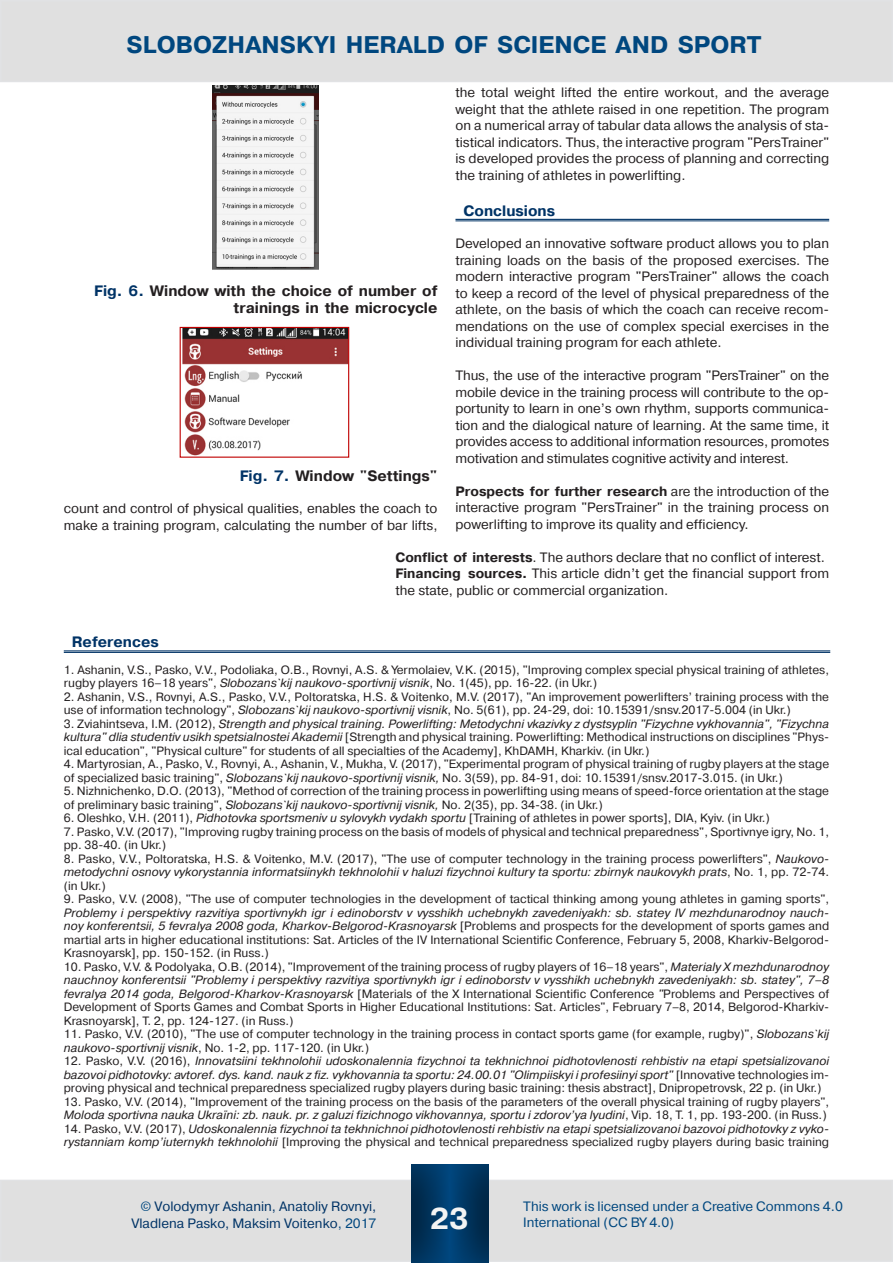
<style>
.page{position:relative;width:893px;height:1263px;background:#fff}
.page>*{position:absolute;margin:0;border:0;box-sizing:border-box;transform-origin:0 0}
.t1{font:700 30px "Pragmatica CTT";color:#f3f4f4}
.t2{font:700 24px "Pragmatica CTT";color:#00477f}
.Название_объекта{font:700 15px/16.5px "Pragmatica CTT";color:#231f20;text-align:right}
.Обычный__веб__Знак{font:700 15px "Pragmatica CTT";color:#036}
.Обычный{font:13.5px/16.5px "Pragmatica CTT";color:#231f20;text-align:justify}
.t3{font:13.5px/16.2px "Pragmatica CTT";color:#00477f}
.Основной_текст1{font:13.5px "Pragmatica CTT";color:#036}
.western{font:13.5px "Pragmatica CTT";color:#036}
.Основной_текст{font:12px/13.5px "Pragmatica CTT";color:#231f20}
.Обычный-2{font:12px/13.5px "Pragmatica CTT";color:#231f20}
.Обычный-3{font:italic 12px/13.5px "Pragmatica CTT";color:#231f20;text-align:justify}
.s1{font-weight:700}
.s2{color:#036}
.s3{font-style:italic}
.s4{font-style:normal}
.s5{color:#00477f}
</style>
<div class="page">
<div style="left:1px;top:1180px;width:891px;height:81px;background:#e0e0e0"></div>
<div style="left:0;top:1180px;width:893px;height:82px;border:2px solid #e1e2e4"></div>
<svg style="left:411px;top:1164px;width:81px;height:99px;background:#083c66"></svg>
<div style="left:1px;top:1px;width:891px;height:80px;background:#e0e0e0"></div>
<div style="left:0;top:0;width:893px;height:82px;border:2px solid #e1e2e4"></div>
<img style="left:212px;top:85px;width:107px;height:185px">
<img style="left:182px;top:329px;width:165px;height:127px">
<div style="left:180px;top:327px;width:169px;height:131px;border:1px solid #c00000"></div>
<hr style="left:455px;top:219px;width:374px;height:1px;background:#036">
<hr style="left:455px;top:221px;width:374px;height:1px;background:#036">
<hr style="left:64px;top:650px;width:766px;height:1px;background:#036">
<hr style="left:64px;top:652px;width:766px;height:1px;background:#036">
<h2 class="t2" style="left:127px;top:32px;width:636px">Slobozhanskyi herald of science and sport</h2>
<p class="Обычный" style="left:455px;top:84px;width:375px">the total weight lifted the entire workout, and the average weight that the athlete raised in one repetition. The program on a numerical array of tabular data allows the analysis of sta&shy;tistical indicators. Thus, the interactive program "PersTrainer" is developed provides the process of planning and correcting the training of athletes in powerlifting.</p>
<p class="Обычный__веб__Знак" style="left:464px;top:202px;width:93px">Conclusions</p>
<p class="Обычный" style="left:455px;top:235px;width:375px">Developed an innovative software product allows you to plan training loads on the basis of the proposed exercises. The modern interactive program "PersTrainer" allows the coach to keep a record of the level of physical preparedness of the athlete, on the basis of which the coach can receive recom&shy;mendations on the use of complex special exercises in the individual training program for each athlete.</p>
<p class="Обычный" style="left:455px;top:367px;width:375px">Thus, the use of the interactive program "PersTrainer" on the mobile device in the training process will contribute to the op&shy;portunity to learn in one’s own rhythm, supports communica&shy;tion and the dialogical nature of learning. At the same time, it provides access to additional information resources, promotes motivation and stimulates cognitive activity and interest.</p>
<p class="Обычный" style="left:455px;top:483px;width:375px"><span class="s1">Prospects for further research</span> are the introduction of the interactive program "PersTrainer" in the training process on powerlifting to improve its quality and efficiency.</p>
<p class="Обычный" style="left:395px;top:549px;width:431px"><span class="s1">Conflict of interests</span>. The authors declare that no conflict of interest.</p>
<p class="Обычный" style="left:395px;top:565px;width:435px"><span class="s1">Financing sources.</span> This article didn’t get the financial support from the state, public or commercial organization.</p>
<p class="Название_объекта" style="left:94px;top:283px;width:345px"><span class="s2">Fig. 6.</span> Window with the choice of number of trainings in the microcycle</p>
<p class="Название_объекта" style="left:240px;top:468px;width:199px"><span class="s2">Fig. 7.</span> Window "Settings"</p>
<p class="Обычный" style="left:64px;top:500px;width:375px">count and control of physical qualities, enables the coach to make a training program, calculating the number of bar lifts,</p>
<p class="Обычный__веб__Знак" style="left:72px;top:634px;width:88px">References</p>
<p class="Основной_текст" style="left:64px;top:663px;width:767px">1. Ashanin, V.S., Pasko, V.V., Podoliaka, O.B., Rovnyi, A.S. &amp; Yermolaiev, V.K. (2015), "Improving complex special physical training of athletes, rugby players 16–18 years", <span class="s3">slobozans`kij naukovo-sportivnij visnik</span>, No. 1(45), pp. 16-22. (in Ukr.)</p>
<p class="Обычный-2" style="left:64px;top:690px;width:767px">2. Ashanin, V.S., Rovnyi, A.S., Pasko, V.V., Poltoratska, H.S. &amp; Voitenko, M.V. (2017), "An improvement powerlifters’ training process with the use of information technology", <span class="s3">slobozans`kij naukovo-sportivnij visnik</span>, No. 5(61), pp. 24-29, doi: 10.15391/snsv.2017-5.004 (in Ukr.)</p>
<p class="Обычный-2" style="left:64px;top:717px;width:767px;text-align:justify">3. Zviahintseva, I.M. (2012), <span class="s3">Strength and physical training. Powerlifting: Metodychni vkazivky z dystsyplin "Fizychne vykhovannia", "Fizychna kultura" dlia studentiv usikh spetsialnostei Akademii</span> [Strength and physical training. Powerlifting: Methodical instructions on disciplines "Phys&shy;ical education", "Physical culture" for students of all specialties of the Academy], KhDAMH, Kharkiv. (in Ukr.)</p>
<p class="Обычный-2" style="left:64px;top:757px;width:767px">4. Martyrosian, A., Pasko, V., Rovnyi, A., Ashanin, V., Mukha, V. (2017), "Experimental program of physical training of rugby players at the stage of specialized basic training", <span class="s3">slobozans`kij naukovo-sportivnij visnik,</span> No. 3(59), рр. 84-91, doi: 10.15391/snsv.2017-3.015. (in Ukr.)</p>
<p class="Обычный-2" style="left:64px;top:784px;width:767px">5. Nizhnichenko, D.O. (2013), "Method of correction of the training process in powerlifting using means of speed-force orientation at the stage of preliminary basic training", <span class="s3">slobozans`kij naukovo-sportivnij visnik,</span> No. 2(35), рр. 34-38. (in Ukr.)</p>
<p class="Обычный-2" style="left:64px;top:811px;width:707px">6. Oleshko, V.H. (2011), <span class="s3">Pidhotovka sportsmeniv u sylovykh vydakh sportu</span> [Training of athletes in power sports], DIA, Kyiv. (in Ukr.)</p>
<p class="Основной_текст" style="left:64px;top:825px;width:767px">7. Pasko, V.V. (2017), "Improving rugby training process on the basis of models of physical and technical preparedness", Sportivnye igry, No. 1, pp. 38-40. (in Ukr.)</p>
<p class="Основной_текст" style="left:64px;top:852px;width:767px;text-align:justify">8. Pasko, V.V., Poltoratska, H.S. &amp; Voitenko, M.V. (2017), "The use of computer technology in the training process powerlifters", <span class="s3">Naukovo&shy;metodychni osnovy vykorystannia informatsiinykh tekhnolohii v haluzi fizychnoi kultury ta sportu: zbirnyk naukovykh prats</span>, No. 1, pp. 72-74. (in Ukr.)</p>
<p class="Основной_текст" style="left:64px;top:892px;width:767px;text-align:justify">9. Pasko, V.V. (2008), "The use of computer technologies in the development of tactical thinking among young athletes in gaming sports", <span class="s3">Problemy i perspektivy razvitiya sportivnykh igr i edinoborstv v vysshikh uchebnykh zavedeniyakh: sb. statey IV mezhdunarodnoy nauch&shy;noy konferentsii, 5 fevralya 2008 goda, Kharkov-Belgorod-Krasnoyarsk</span> [Problems and prospects for the development of sports games and martial arts in higher educational institutions: Sat. Articles of the IV International Scientific Conference, February 5, 2008, Kharkiv-Belgorod-Krasnoyarsk], pp. 150-152. (in Russ.)</p>
<p class="Основной_текст" style="left:64px;top:960px;width:767px;text-align:justify">10. Pasko, V.V. &amp; Podolyaka, O.B. (2014), "Improvement of the training process of rugby players of 16–18 years", <span class="s3">Materialy X mezhdunarodnoy nauchnoy konferentsii "Problemy i perspektivy razvitiya sportivnykh igr i edinoborstv v vysshikh uchebnykh zavedeniyakh: sb. statey", 7–8 fevralya 2014 goda, Belgorod-Kharkov-Krasnoyarsk</span> [Materials of the X International Scientific Conference <span class="s3">"</span>Problems and Perspectives of Development of Sports Games and Combat Sports in Higher Educational Institutions: Sat. Articles", February 7–8, 2014, Belgorod-Kharkiv-Krasnoyarsk], Т. 2, pp. 124-127. (in Russ.)</p>
<p class="Основной_текст" style="left:64px;top:1027px;width:767px">11. Pasko, V.V. (2010), "The use of computer technology in the training process in contact sports game (for example, rugby)", <span class="s3">slobozans`kij naukovo-sportivnij visnik</span>, No. 1-2, pp. 117-120. (in Ukr.)</p>
<p class="Обычный-3" style="left:64px;top:1054px;width:767px"><span class="s4">12. Pasko, V.V. (2016),</span> Innovatsiini tekhnolohii udoskonalennia fizychnoi ta tekhnichnoi pidhotovlenosti rehbistiv na etapi spetsializovanoi bazovoi pidhotovky: avtoref. dys. kand. nauk z fiz. vykhovannia ta sportu: 24.00.01 "Olimpiiskyi i profesiinyi sport" <span class="s4">[Innovative technologies im&shy;proving physical and technical preparedness specialized rugby players during basic training: thesis abstract], Dnipropetrovsk, 22 p. (in Ukr.)</span></p>
<p class="Обычный-2" style="left:64px;top:1095px;width:767px">13. Pasko, V.V. (2014), "Improvement of the training process on the basis of the parameters of the overall physical training of rugby players",<br><span class="s3">Moloda sportivna nauka Ukraїni: zb. nauk. pr. z galuzі fіzichnogo vikhovannya, sportu і zdorov’ya lyudini</span>, Vip. 18, Т. 1, pp. 193-200. (in Russ.)</p>
<p class="Обычный-3" style="left:64px;top:1122px;width:767px"><span class="s4">14. Pasko, V.V. (2017),</span> Udoskonalennia fizychnoi ta tekhnichnoi pidhotovlenosti rehbistiv na etapi spetsializovanoi bazovoi pidhotovky z vyko&shy;rystanniam komp’iuternykh tekhnolohii <span class="s4">[Improving the physical and technical preparedness specialized rugby players during basic training</span></p>
<p class="Основной_текст1" style="left:141px;top:1199px;width:237px"><span class="s5">©</span> Volodymyr Ashanin, Anatoliy Rovnyi,</p>
<p class="western" style="left:131px;top:1216px;width:246px">Vladlena Pasko, Maksim Voitenko<span class="s5">, 2017</span></p>
<h1 class="t1" style="left:430px;top:1202px;width:40px">23</h1>
<p class="t3" style="left:523px;top:1198px;width:321px">This work is licensed under a Creative Commons 4.0<br>International (CC BY 4.0)</p>
</div>
